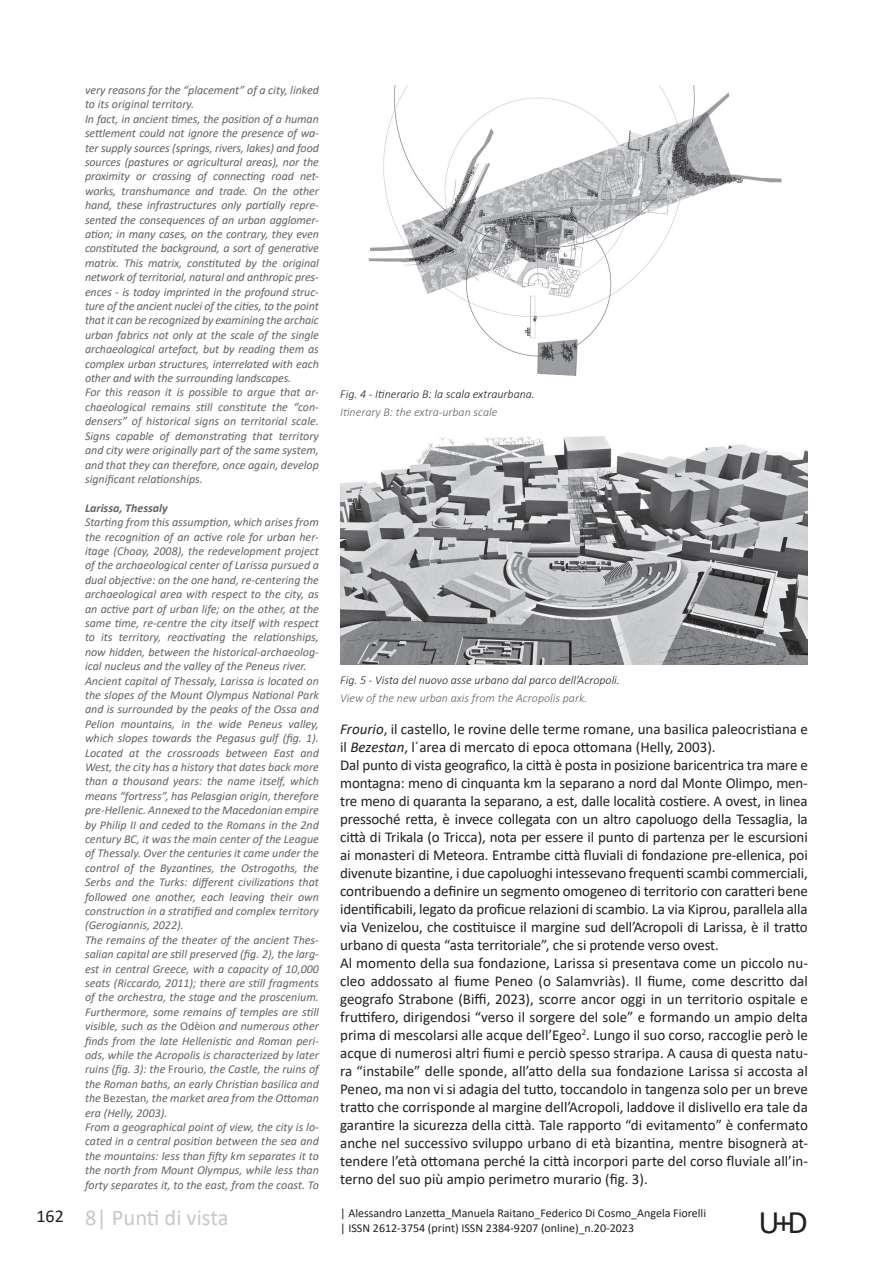
<style>
.page{position:relative;width:893px;height:1263px;background:#fff}
.page>*{position:absolute;margin:0;border:0;box-sizing:border-box;transform-origin:0 0}
.t1{font:33px "Calibri";color:#231f20}
.t2{font:22.5px "Calibri";color:#c7c8ca}
.t3{font:18px "Calibri";color:#231f20}
.t4{font:15px/18px "Calibri";letter-spacing:-.01em;color:#231f20}
.t5{font:italic 12px/14.4px "Calibri";color:#636366}
.t6{font:12px "Calibri";color:#231f20}
.t7{font:italic 300 12px "Calibri";color:#231f20}
.t8{font:italic 300 12px "Calibri";color:#636366}
.t9{font:italic 700 12px "Calibri";color:#636366}
.s1{font-style:normal}
.s2{font-style:italic}
</style>
<div class="page">
<img style="left:368px;top:85px;width:414px;height:291px">
<img style="left:340px;top:437px;width:468px;height:227px">
<p class="t5" style="left:85px;top:82px;width:235px">very reasons for the “placement” of a city, linked to its original territory.<br>In fact, in ancient times, the position of a human settlement could not ignore the presence of wa&shy;ter supply sources (springs, rivers, lakes) and food sources (pastures or agricultural areas), nor the proximity or crossing of connecting road net&shy;works, transhumance and trade. On the other hand, these infrastructures only partially repre&shy;sented the consequences of an urban agglomer&shy;ation; in many cases, on the contrary, they even constituted the background, a sort of generative matrix. This matrix, constituted by the original network of territorial, natural and anthropic pres&shy;ences - is today imprinted in the profound struc&shy;ture of the ancient nuclei of the cities, to the point that it can be recognized by examining the archaic urban fabrics not only at the scale of the single archaeological artefact, but by reading them as complex urban structures, interrelated with each other and with the surrounding landscapes.<br>For this reason it is possible to argue that ar&shy;chaeological remains still constitute the “con&shy;densers” of historical signs on territorial scale.<br>Signs capable of demonstrating that territory and city were originally part of the same system, and that they can therefore, once again, develop significant relationships.</p>
<p class="t9" style="left:85px;top:499px;width:84px">Larissa, Thessaly</p>
<p class="t5" style="left:85px;top:514px;width:235px">Starting from this assumption, which arises from the recognition of an active role for urban her&shy;itage (Choay, 2008), the redevelopment project of the archaeological center of Larissa pursued a dual objective: on the one hand, re-centering the archaeological area with respect to the city, as an active part of urban life; on the other, at the same time, re-centre the city itself with respect to its territory, reactivating the relationships, now hidden, between the historical-archaeolog&shy;ical nucleus and the valley of the Peneus river.<br>Ancient capital of Thessaly, Larissa is located on the slopes of the Mount Olympus National Park and is surrounded by the peaks of the Ossa and Pelion mountains, in the wide Peneus valley, which slopes towards the Pegasus gulf (fig. 1).<br>Located at the crossroads between East and West, the city has a history that dates back more than a thousand years: the name itself, which means “fortress”, has Pelasgian origin, therefore pre-Hellenic. Annexed to the Macedonian empire by Philip II and ceded to the Romans in the 2nd century BC, it was the main center of the League of Thessaly. Over the centuries it came under the control of the Byzantines, the Ostrogoths, the Serbs and the Turks: different civilizations that followed one another, each leaving their own construction in a stratified and complex territory (Gerogiannis, 2022).<br>The remains of the theater of the ancient Thes&shy;salian capital are still preserved (fig. 2), the larg&shy;est in central Greece, with a capacity of 10,000 seats (Riccardo, 2011); there are still fragments of the orchestra, the stage and the proscenium.<br>Furthermore, some remains of temples are still visible, such as the <span class="s1">Odèion</span> and numerous other finds from the late Hellenistic and Roman peri&shy;ods, while the Acropolis is characterized by later ruins (fig. 3): the <span class="s1">Frourio</span>, the Castle, the ruins of the Roman baths, an early Christian basilica and the <span class="s1">Bezestan</span>, the market area from the Ottoman era (Helly, 2003).<br>From a geographical point of view, the city is lo&shy;cated in a central position between the sea and the mountains: less than fifty km separates it to the north from Mount Olympus, while less than forty separates it, to the east, from the coast. To</p>
<p class="t7" style="left:340px;top:386px;width:196px">Fig. 4 - Itinerario B: la scala extraurbana.</p>
<p class="t8" style="left:340px;top:404px;width:159px">Itinerary B: the extra-urban scale</p>
<p class="t7" style="left:340px;top:672px;width:281px">Fig. 5 - Vista del nuovo asse urbano dal parco dell’Acropoli.</p>
<p class="t8" style="left:340px;top:690px;width:249px">View of the new urban axis from the Acropolis park.</p>
<p class="t4" style="left:340px;top:720px;width:469px"><span class="s2">Frourio</span>, il castello, le rovine delle terme romane, una basilica paleocristiana e il <span class="s2">Bezestan</span>, l´area di mercato di epoca ottomana (Helly, 2003).<br>Dal punto di vista geografico, la città è posta in posizione baricentrica tra mare e montagna: meno di cinquanta km la separano a nord dal Monte Olimpo, men&shy;tre meno di quaranta la separano, a est, dalle località costiere. A ovest, in linea pressoché retta, è invece collegata con un altro capoluogo della Tessaglia, la città di Trikala (o Tricca), nota per essere il punto di partenza per le escursioni ai monasteri di Meteora. Entrambe città fluviali di fondazione pre-ellenica, poi divenute bizantine, i due capoluoghi intessevano frequenti scambi commerciali, contribuendo a definire un segmento omogeneo di territorio con caratteri bene identificabili, legato da proficue relazioni di scambio. La via Kiprou, parallela alla via Venizelou, che costituisce il margine sud dell’Acropoli di Larissa, è il tratto urbano di questa “asta territoriale”, che si protende verso ovest.<br>Al momento della sua fondazione, Larissa si presentava come un piccolo nu&shy;cleo addossato al fiume Peneo (o Salamvriàs). Il fiume, come descritto dal geografo Strabone (Biffi, 2023), scorre ancor oggi in un territorio ospitale e fruttifero, dirigendosi “verso il sorgere del sole” e formando un ampio delta prima di mescolarsi alle acque dell’Egeo<sup>2</sup>. Lungo il suo corso, raccoglie però le acque di numerosi altri fiumi e perciò spesso straripa. A causa di questa natu&shy;ra “instabile” delle sponde, all’atto della sua fondazione Larissa si accosta al Peneo, ma non vi si adagia del tutto, toccandolo in tangenza solo per un breve tratto che corrisponde al margine dell’Acropoli, laddove il dislivello era tale da garantire la sicurezza della città. Tale rapporto “di evitamento” è confermato anche nel successivo sviluppo urbano di età bizantina, mentre bisognerà at&shy;tendere l’età ottomana perché la città incorpori parte del corso fluviale all’in&shy;terno del suo più ampio perimetro murario (fig. 3).</p>
<h3 class="t3" style="left:36px;top:1203px;width:29px">162</h3>
<p class="t6" style="left:340px;top:1205px;width:367px">| Alessandro Lanzetta_Manuela Raitano_Federico Di Cosmo_Angela Fiorelli</p>
<h2 class="t2" style="left:85px;top:1202px;width:145px">8| Punti di vista</h2>
<p class="t6" style="left:340px;top:1219px;width:295px">| ISSN 2612-3754 (print) ISSN 2384-9207 (online)_n.20-2023</p>
<h1 class="t1" style="left:759px;top:1199px;width:51px">U+D</h1>
</div>
